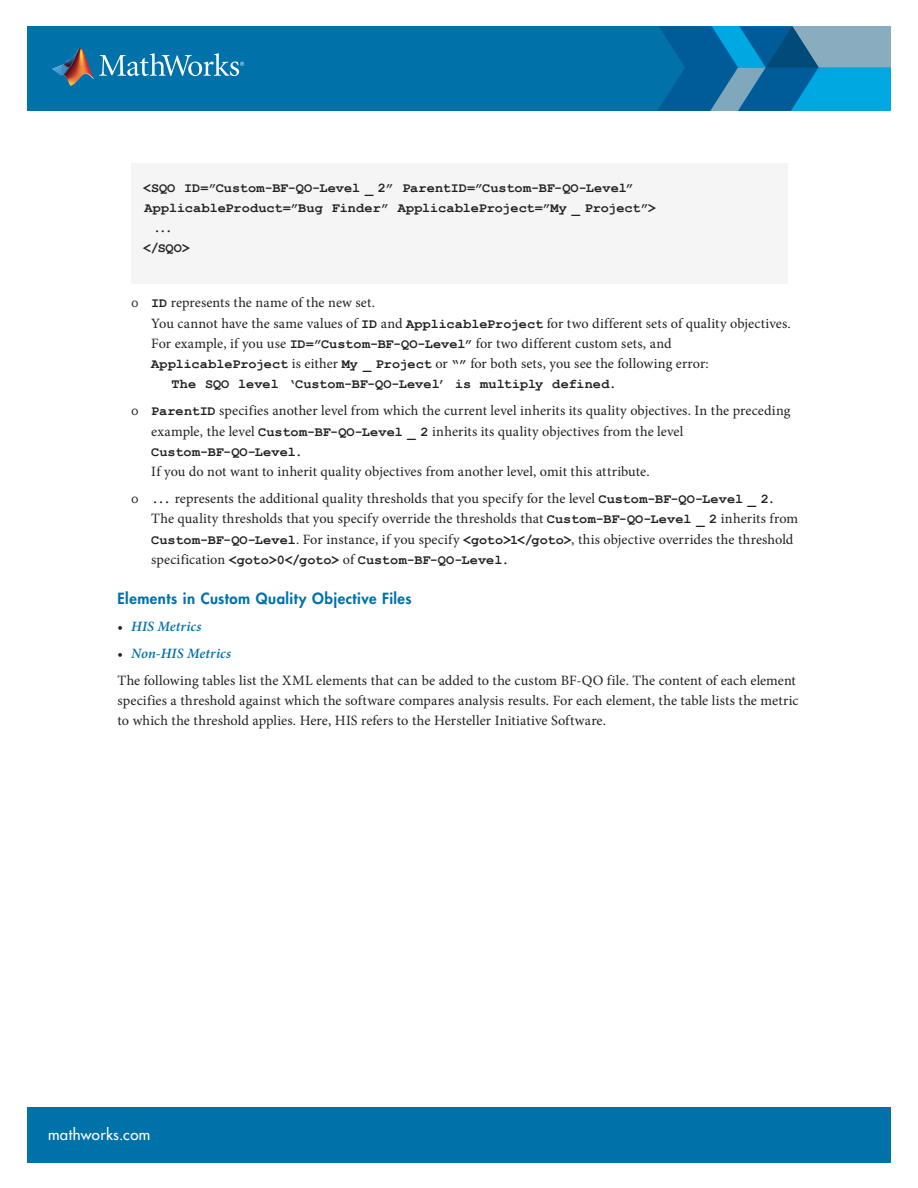
<style>
.page{position:relative;width:918px;height:1188px;background:#fff}
.page>*{position:absolute;margin:0;border:0;box-sizing:border-box;transform-origin:0 0}
.Heading_2{font:800 15px "Futura Std";letter-spacing:.03em;color:#0071a9}
.t1{font:500 15px "Futura Std";letter-spacing:.03em;color:#fff}
.Body_Copy{font:14.25px/20.2px "Minion Pro";letter-spacing:.005em;color:#231f20}
.t2{font:italic 600 14.25px "Minion Pro";letter-spacing:.015em;color:#0071a9}
.Body_Copy-2{font:700 13.5px/20.2px "Courier New";letter-spacing:.005em;color:#231f20}
.s1{font-family:"Courier New";font-weight:700;font-size:13.5px}
.s2{font-family:"Minion Pro";font-weight:400;font-size:14.25px}
.s3{font-weight:400;font-style:normal;color:#231f20}
</style>
<div class="page">
<div style="left:27px;top:26px;width:864px;height:85px;background:#0071a9"></div>
<img style="left:62px;top:48px;width:27px;height:19px">
<svg style="left:52px;top:65px;width:10px;height:10px"></svg>
<img style="left:62px;top:67px;width:32px;height:19px">
<svg style="left:99px;top:53px;width:145px;height:23px"></svg>
<svg style="left:658px;top:26px;width:233px;height:85px;background:#2082b2"></svg>
<div style="left:27px;top:1108px;width:864px;height:55px;background:#0071a9"></div>
<div style="left:131px;top:163px;width:656px;height:121px;background:#f5f5f6"></div>
<p class="Body_Copy-2" style="left:143px;top:177px;width:514px">&lt;SQO ID=”Custom-BF-QO-Level _ 2” ParentID=”Custom-BF-QO-Level”<br>ApplicableProduct=”Bug Finder” ApplicableProject=”My _ Project”&gt;</p>
<p class="Body_Copy-2" style="left:153px;top:217px;width:21px">...</p>
<p class="Body_Copy-2" style="left:143px;top:238px;width:48px">&lt;/SQO&gt;</p>
<p class="Body_Copy" style="left:151px;top:293px;width:641px;text-indent:-20px">Ŝ <span class="s1">ID</span> represents the name of the new set.<br>You cannot have the same values of <span class="s1">ID</span> and <span class="s1">ApplicableProject</span> for two different sets of quality objectives.<br>For example, if you use <span class="s1">ID=”Custom-BF-QO-Level”</span> for two different custom sets, and <span class="s1">ApplicableProject</span> is either <span class="s1">My _ Project</span> or <span class="s1">“”</span> for both sets, you see the following error:</p>
<p class="Body_Copy-2" style="left:172px;top:374px;width:447px">The SQO level ‘Custom-BF-QO-Level’ is multiply defined.</p>
<p class="Body_Copy" style="left:151px;top:401px;width:641px;text-indent:-20px">Ŝ <span class="s1">ParentID</span> specifies another level from which the current level inherits its quality objectives. In the preceding example, the level <span class="s1">Custom-BF-QO-Level _ 2</span> inherits its quality objectives from the level</p>
<p class="Body_Copy-2" style="left:151px;top:441px;width:153px">Custom-BF-QO-Level.</p>
<p class="Body_Copy" style="left:151px;top:462px;width:500px">If you do not want to inherit quality objectives from another level, omit this attribute.</p>
<p class="Body_Copy" style="left:151px;top:489px;width:648px;text-indent:-20px">Ŝ <span class="s1">...</span> represents the additional quality thresholds that you specify for the level <span class="s1">Custom-BF-QO-Level _ 2.<br></span>The quality thresholds that you specify override the thresholds that <span class="s1">Custom-BF-QO-Level _ 2</span> inherits from<br><span class="s1">Custom-BF-QO-Level</span>. For instance, if you specify <span class="s1">&lt;goto&gt;1&lt;/goto&gt;</span>, this objective overrides the threshold</p>
<p class="Body_Copy-2" style="left:151px;top:549px;width:360px"><span class="s2">specification</span> &lt;goto&gt;0&lt;/goto&gt; <span class="s2">of</span> Custom-BF-QO-Level.</p>
<p class="Heading_2" style="left:118px;top:589px;width:296px">Elements in Custom Quality Objective Files</p>
<p class="t2" style="left:118px;top:616px;width:85px"><span class="s3">•</span> HIS Metrics</p>
<p class="t2" style="left:118px;top:643px;width:115px"><span class="s3">•</span> Non-HIS Metrics</p>
<p class="Body_Copy" style="left:118px;top:670px;width:682px">The following tables list the XML elements that can be added to the custom BF-QO file. The content of each element specifies a threshold against which the software compares analysis results. For each element, the table lists the metric to which the threshold applies. Here, HIS refers to the Hersteller Initiative Software.</p>
<p class="t1" style="left:48px;top:1125px;width:104px">mathworks.com</p>
</div>
